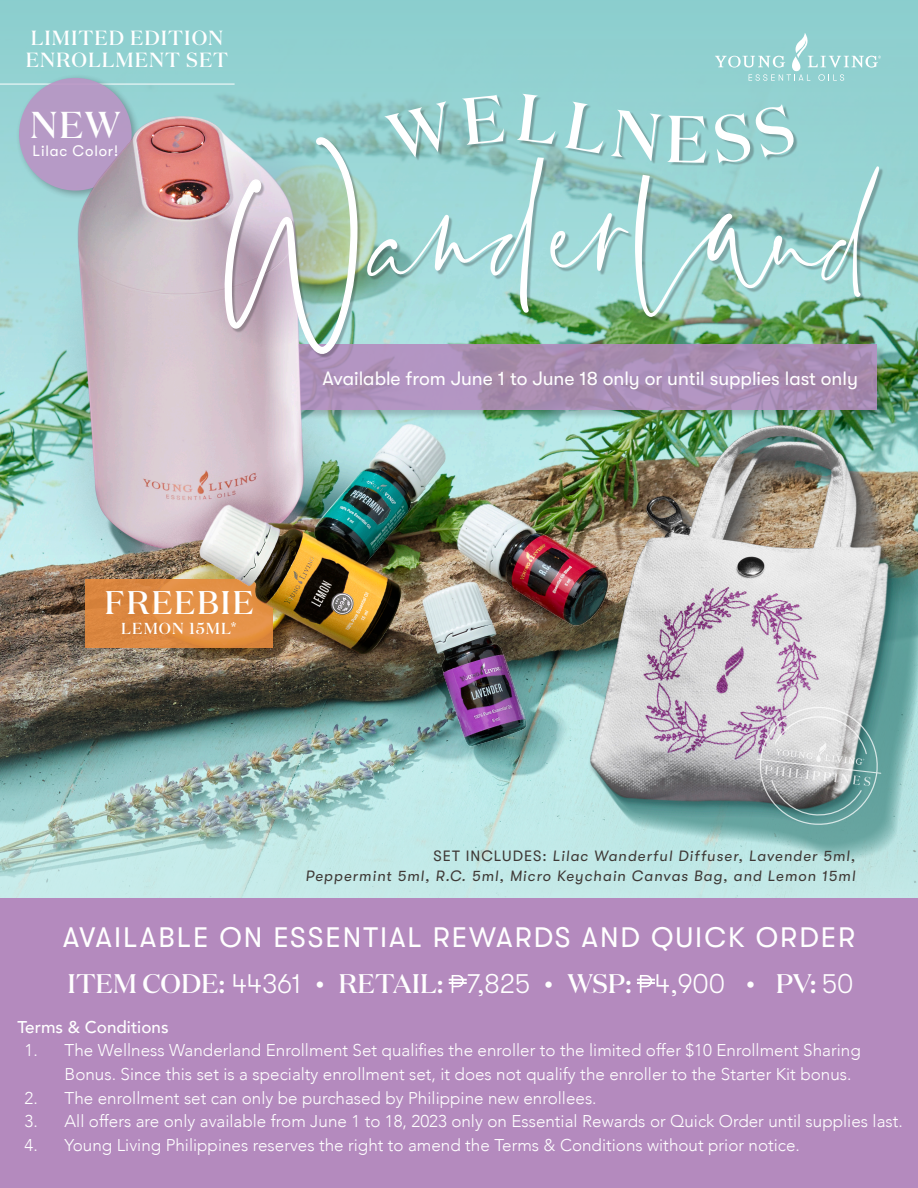
<style>
.page{position:relative;width:918px;height:1188px;background:#fff}
.page>*{position:absolute;margin:0;border:0;box-sizing:border-box;transform-origin:0 0}
.t1{font:123.3px "Santorini";color:#fff}
.t2{font:500 37.35px "Domaine Display";color:#fff}
.t3{font:500 32.7px "Domaine Display";letter-spacing:.05em;color:#fff}
.t4{font:28.2px "GT Walsheim";letter-spacing:.07em;color:#fff}
.t5{font:500 26.85px "Domaine Display";color:#fff}
.t6{font:500 20.4px/22px "Domaine Display";letter-spacing:.05em;color:#fff}
.t7{font:19.35px "GT Walsheim";color:#fff}
.t8{font:300 17.1px/23.7px "Avenir";color:#fff}
.t9{font:500 17.1px "Avenir";color:#fff}
.t10{font:500 15.9px "Domaine Display";letter-spacing:.07em;color:#fff}
.t11{font:15.15px "GT Walsheim";letter-spacing:.05em;color:#fff}
.t12{font:italic 15px/20px "GT Walsheim";letter-spacing:.07em;color:#3e3835;text-align:right}
.s1{font-style:normal}
.s2{font-family:"GT Walsheim";font-weight:300}
.s3{font-family:"GT Walsheim";font-weight:400}
</style>
<div class="page">
<div style="left:0;top:0;width:918px;height:555px;background:#8ecfcf"></div>
<img style="left:0;top:77px;width:918px;height:822px">
<svg style="left:189px;top:144px;width:157px;height:204px;background:#caa6af"></svg>
<div style="left:226px;top:96px;width:657px;height:262px;background:#231f20;opacity:.28"></div>
<img style="left:224px;top:136px;width:134px;height:220px">
<svg style="left:715px;top:33px;width:166px;height:48px"></svg>
<div style="left:0;top:899px;width:918px;height:289px;background:#b48abe"></div>
<svg style="left:449px;top:975px;width:18px;height:18px"></svg>
<svg style="left:637px;top:975px;width:18px;height:18px"></svg>
<svg style="left:756px;top:703px;width:126px;height:125px;background:#9fb1b3"></svg>
<svg style="left:385px;top:94px;width:120px;height:68px"></svg>
<svg style="left:517px;top:94px;width:190px;height:69px"></svg>
<svg style="left:713px;top:103px;width:83px;height:60px"></svg>
<p class="t6" style="left:26px;top:27px;width:204px">LIMITED EDITION<br>ENROLLMENT SET</p>
<p class="t2" style="left:30px;top:102px;width:92px">NEW</p>
<p class="t11" style="left:33px;top:143px;width:87px">Lilac Color!</p>
<p class="t1" style="left:376px;top:179px;width:499px">anderland</p>
<p class="t7" style="left:322px;top:367px;width:537px">Available from June 1 to June 18 only or until supplies last only</p>
<p class="t3" style="left:105px;top:582px;width:150px">FREEBIE</p>
<p class="t10" style="left:121px;top:618px;width:117px">LEMON 15ML*</p>
<p class="t12" style="left:305px;top:846px;width:551px"><span class="s1">SET INCLUDES:</span> Lilac Wanderful Diffuser, Lavender 5ml,<br>Peppermint 5ml, R.C. 5ml, Micro Keychain Canvas Bag, and Lemon 15ml</p>
<p class="t4" style="left:63px;top:921px;width:794px">AVAILABLE ON ESSENTIAL REWARDS AND QUICK ORDER</p>
<p class="t5" style="left:68px;top:967px;width:787px">ITEM CODE: <span class="s2">44361 •</span> RETAIL: <span class="s2">7,825 •</span> WSP: <span class="s2">4,900</span> <span class="s3">•</span> PV: <span class="s2">50</span></p>
<p class="t9" style="left:17px;top:1012px;width:153px">Terms &amp; Conditions</p>
<p class="t8" style="left:65px;top:1039px;width:798px;text-indent:-40px">1. The Wellness Wanderland Enrollment Set qualifies the enroller to the limited offer $10 Enrollment Sharing<br>Bonus. Since this set is a specialty enrollment set, it does not qualify the enroller to the Starter Kit bonus.</p>
<p class="t8" style="left:25px;top:1086px;width:574px">2. The enrollment set can only be purchased by Philippine new enrollees.</p>
<p class="t8" style="left:25px;top:1110px;width:880px">3. All offers are only available from June 1 to 18, 2023 only on Essential Rewards or Quick Order until supplies last.</p>
<p class="t8" style="left:25px;top:1133px;width:777px">4. Young Living Philippines reserves the right to amend the Terms &amp; Conditions without prior notice.</p>
</div>
